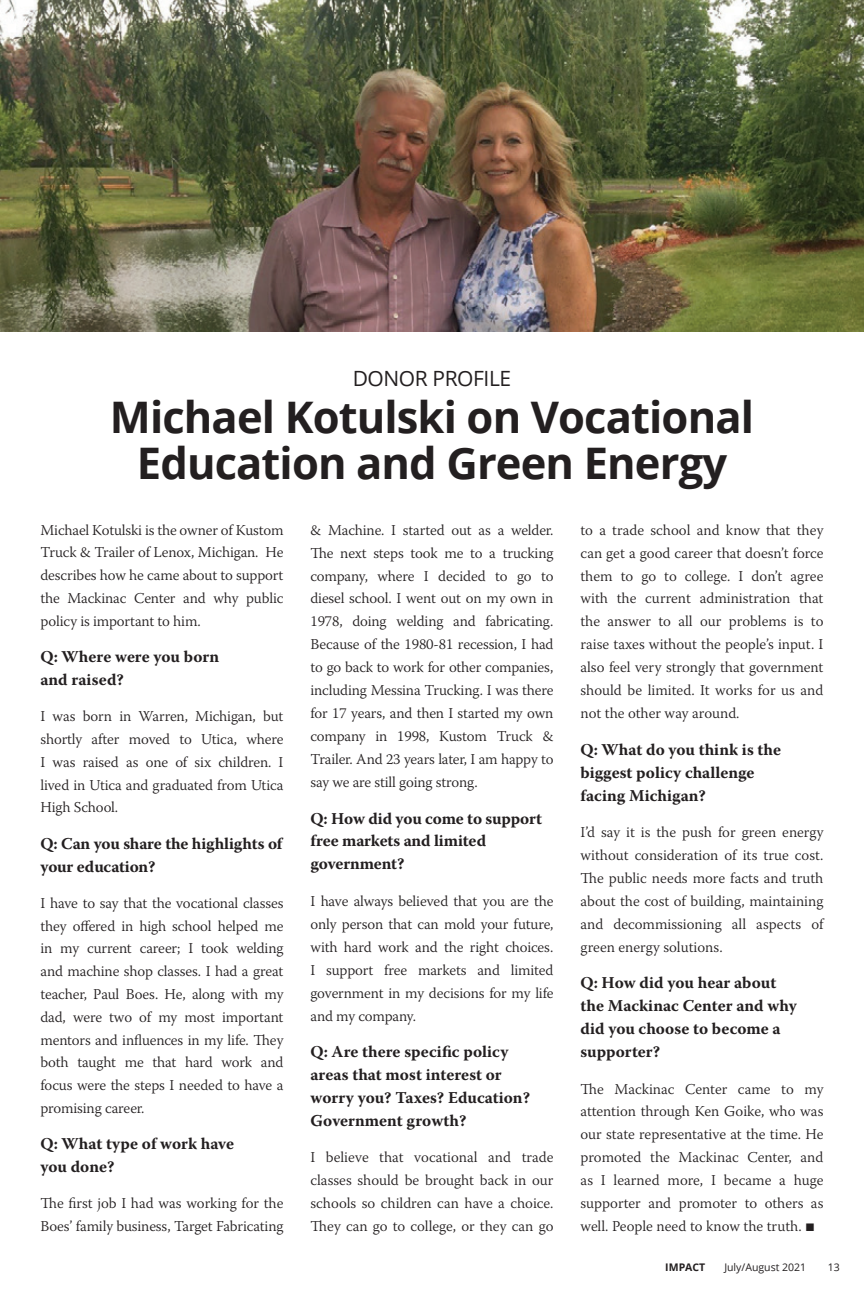
<style>
.page{position:relative;width:864px;height:1296px;background:#fff}
.page>*{position:absolute;margin:0;border:0;box-sizing:border-box;transform-origin:0 0}
.Headline_1{font:700 43.5px/46.5px "Open Sans";letter-spacing:-.02em;color:#231f20;text-align:center}
.Headline_1-2{font:21px "Open Sans";letter-spacing:-.02em;color:#231f20}
.Paragraph_Style_12{font:700 16.5px/23px "Warnock Pro";color:#231f20}
.big_warnock{font:300 15px/23px "Warnock Pro";letter-spacing:-.01em;color:#231f20;text-align:justify}
.t1{font:10.5px "Open Sans";color:#231f20}
.t2{font:700 10.5px "Open Sans";color:#231f20}
.s1{font-family:"Apex Serif";font-weight:400}
</style>
<div class="page">
<img style="left:0;top:0;width:864px;height:332px">
<p class="Headline_1-2" style="left:353px;top:364px;width:160px">DONOR PROFILE</p>
<p class="Headline_1" style="left:110px;top:393px;width:646px">Michael Kotulski on Vocational<br>Education and Green Energy</p>
<p class="big_warnock" style="left:40px;top:518px;width:245px">Michael Kotulski is the owner of Kustom Truck &amp; Trailer of Lenox, Michigan. He describes how he came about to support the Mackinac Center and why public policy is important to him.</p>
<p class="Paragraph_Style_12" style="left:40px;top:645px;width:180px">Q: Where were you born and raised?</p>
<p class="big_warnock" style="left:40px;top:705px;width:245px">I was born in Warren, Michigan, but shortly after moved to Utica, where I was raised as one of six children. I lived in Utica and graduated from Utica High School.</p>
<p class="Paragraph_Style_12" style="left:40px;top:832px;width:243px">Q: Can you share the highlights of your education?</p>
<p class="big_warnock" style="left:40px;top:891px;width:245px">I have to say that the vocational classes they offered in high school helped me in my current career; I took welding and machine shop classes. I had a great teacher, Paul Boes. He, along with my dad, were two of my most important mentors and influences in my life. They both taught me that hard work and focus were the steps I needed to have a promising career.</p>
<p class="Paragraph_Style_12" style="left:40px;top:1132px;width:195px">Q: What type of work have you done?</p>
<p class="big_warnock" style="left:40px;top:1192px;width:245px">The first job I had was working for the<br>Boes’ family business, Target Fabricating</p>
<p class="big_warnock" style="left:310px;top:518px;width:245px">&amp; Machine. I started out as a welder.<br>The next steps took me to a trucking company, where I decided to go to diesel school. I went out on my own in 1978, doing welding and fabricating.<br>Because of the 1980-81 recession, I had to go back to work for other companies, including Messina Trucking. I was there for 17 years, and then I started my own company in 1998, Kustom Truck &amp; Trailer. And 23 years later, I am happy to say we are still going strong.</p>
<p class="Paragraph_Style_12" style="left:310px;top:806px;width:233px">Q: How did you come to support free markets and limited government?</p>
<p class="big_warnock" style="left:310px;top:889px;width:245px">I have always believed that you are the only person that can mold your future, with hard work and the right choices.<br>I support free markets and limited government in my decisions for my life and my company.</p>
<p class="Paragraph_Style_12" style="left:310px;top:1040px;width:221px">Q: Are there specific policy areas that most interest or worry you? Taxes? Education?<br>Government growth?</p>
<p class="big_warnock" style="left:310px;top:1146px;width:245px">I believe that vocational and trade classes should be brought back in our schools so children can have a choice.<br>They can go to college, or they can go</p>
<p class="big_warnock" style="left:580px;top:518px;width:245px">to a trade school and know that they can get a good career that doesn’t force them to go to college. I don’t agree with the current administration that the answer to all our problems is to raise taxes without the people’s input. I also feel very strongly that government should be limited. It works for us and not the other way around.</p>
<p class="Paragraph_Style_12" style="left:580px;top:738px;width:202px">Q: What do you think is the biggest policy challenge facing Michigan?</p>
<p class="big_warnock" style="left:580px;top:820px;width:245px">I’d say it is the push for green energy without consideration of its true cost.<br>The public needs more facts and truth about the cost of building, maintaining and decommissioning all aspects of green energy solutions.</p>
<p class="Paragraph_Style_12" style="left:580px;top:971px;width:218px">Q: How did you hear about the Mackinac Center and why did you choose to become a supporter?</p>
<p class="big_warnock" style="left:580px;top:1077px;width:245px">The Mackinac Center came to my attention through Ken Goike, who was our state representative at the time. He promoted the Mackinac Center, and as I learned more, I became a huge supporter and promoter to others as well. People need to know the truth. <span class="s1">¬</span></p>
<p class="t2" style="left:665px;top:1260px;width:41px">IMPACT</p>
<p class="t1" style="left:724px;top:1260px;width:83px">July/August 2021</p>
<p class="t1" style="left:828px;top:1260px;width:14px">13</p>
</div>
